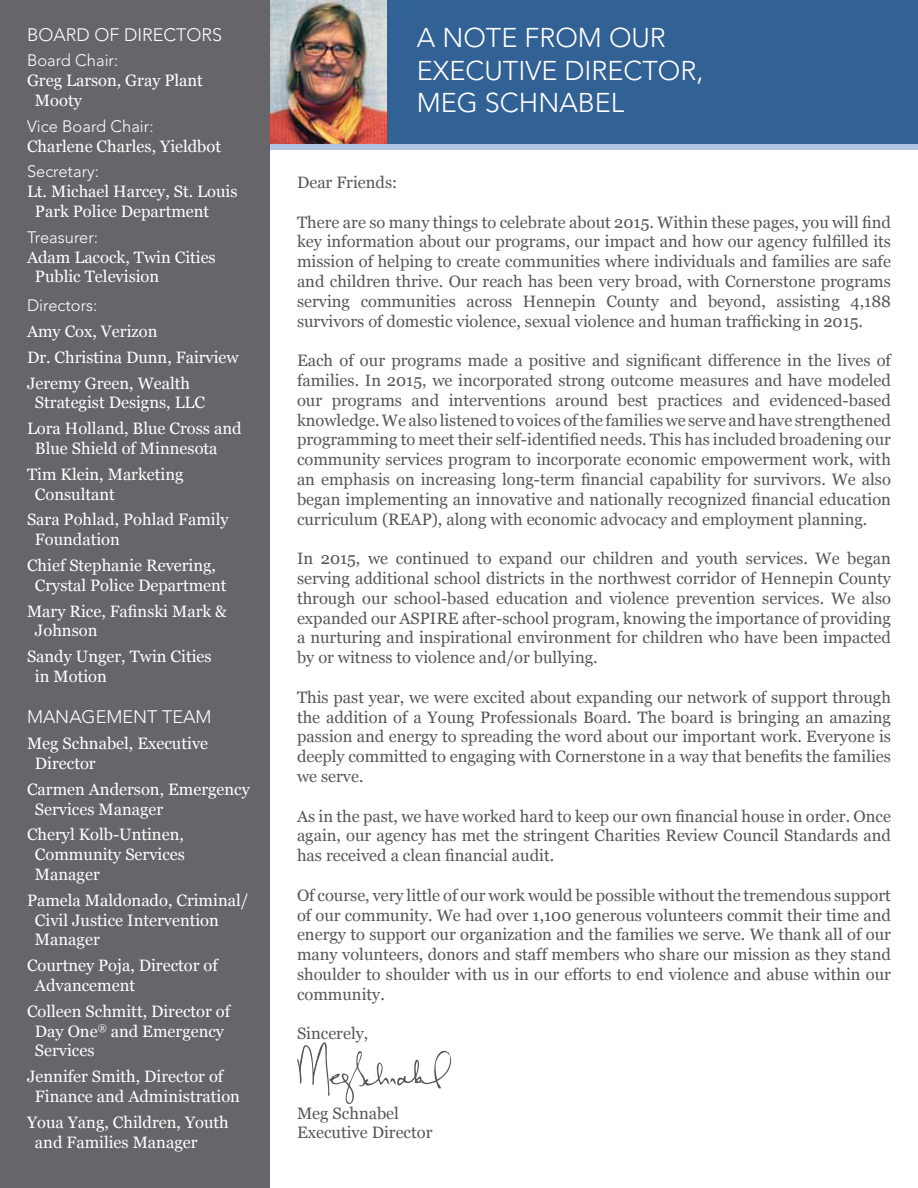
<style>
.page{position:relative;width:918px;height:1188px;background:#fff}
.page>*{position:absolute;margin:0;border:0;box-sizing:border-box;transform-origin:0 0}
.t1{font:300 27px/32.4px "Avenir LT Std";color:#fff}
.t2{font:300 18px "Avenir LT Std";color:#fff}
.t3{font:16.5px/19.8px "Georgia";color:#55575a;text-align:justify}
.t4{font:16.5px/19.8px "Georgia";color:#fff}
.t5{font:300 16.5px "Avenir LT Std";color:#fff}
</style>
<div class="page">
<div style="left:0;top:0;width:270px;height:1188px;background:#65656a"></div>
<svg style="left:297px;top:1042px;width:154px;height:62px"></svg>
<div style="left:270px;top:0;width:648px;height:144px;background:#326295"></div>
<img style="left:270px;top:0;width:117px;height:144px">
<div style="left:270px;top:144px;width:648px;height:6px;background:#b3c3e4"></div>
<p class="t2" style="left:27px;top:24px;width:197px">BOARD OF DIRECTORS</p>
<p class="t5" style="left:27px;top:51px;width:93px">BOARD CHAIR:</p>
<p class="t4" style="left:35px;top:71px;width:170px;text-indent:-8px">Greg Larson, Gray Plant<br>Mooty</p>
<p class="t5" style="left:27px;top:116px;width:128px">VICE BOARD CHAIR:</p>
<p class="t4" style="left:27px;top:136px;width:196px">Charlene Charles, Yieldbot</p>
<p class="t5" style="left:27px;top:162px;width:74px">SECRETARY:</p>
<p class="t4" style="left:35px;top:182px;width:204px;text-indent:-8px">Lt. Michael Harcey, St. Louis<br>Park Police Department</p>
<p class="t5" style="left:27px;top:227px;width:73px">TREASURER:</p>
<p class="t4" style="left:35px;top:247px;width:182px;text-indent:-8px">Adam Lacock, Twin Cities<br>Public Television</p>
<p class="t5" style="left:27px;top:296px;width:72px">DIRECTORS:</p>
<p class="t4" style="left:27px;top:319px;width:213px;line-height:25.8px">Amy Cox, Verizon<br>Dr. Christina Dunn, Fairview<br>Jeremy Green, Wealth</p>
<p class="t4" style="left:27px;top:390px;width:216px;line-height:25.8px;text-indent:8px">Strategist Designs, LLC<br>Lora Holland, Blue Cross and</p>
<p class="t4" style="left:27px;top:436px;width:192px;line-height:25.8px;text-indent:8px">Blue Shield of Minnesota<br>Tim Klein, Marketing</p>
<p class="t4" style="left:27px;top:481px;width:203px;line-height:25.8px;text-indent:8px">Consultant<br>Sara Pohlad, Pohlad Family</p>
<p class="t4" style="left:27px;top:527px;width:191px;line-height:25.8px;text-indent:8px">Foundation<br>Chief Stephanie Revering,</p>
<p class="t4" style="left:27px;top:573px;width:202px;line-height:25.8px;text-align:center">Crystal Police Department<br>Mary Rice, Fafinski Mark &amp;</p>
<p class="t4" style="left:27px;top:618px;width:186px;line-height:25.8px;text-indent:8px">Johnson<br>Sandy Unger, Twin Cities</p>
<p class="t4" style="left:35px;top:667px;width:73px">in Motion</p>
<p class="t2" style="left:27px;top:707px;width:183px">MANAGEM ENT TEAM</p>
<p class="t4" style="left:35px;top:734px;width:175px;text-indent:-8px">Meg Schnabel, Executive<br>Director</p>
<p class="t4" style="left:35px;top:780px;width:216px;text-indent:-8px">Carmen Anderson, Emergency<br>Services Manager</p>
<p class="t4" style="left:35px;top:825px;width:152px;text-align:justify;text-indent:-8px">Cheryl Kolb-Untinen, Community Services Manager</p>
<p class="t4" style="left:35px;top:891px;width:215px;text-indent:-8px">Pamela Maldonado, Criminal/<br>Civil Justice Intervention<br>Manager</p>
<p class="t4" style="left:35px;top:956px;width:184px;text-indent:-8px">Courtney Poja, Director of<br>Advancement</p>
<p class="t4" style="left:35px;top:1002px;width:197px;text-indent:-8px">Colleen Schmitt, Director of<br>Day One<sup>®</sup> and Emergency<br>Services</p>
<p class="t4" style="left:35px;top:1067px;width:207px;text-indent:-8px">Jennifer Smith, Director of<br>Finance and Administration</p>
<p class="t4" style="left:35px;top:1113px;width:195px;text-indent:-8px">Youa Yang, Children, Youth and Families Manager</p>
<h1 class="t1" style="left:417px;top:22px;width:288px">A NOTE FROM OUR<br>EXECUTIVE DIRECTOR,<br>MEG SCHNAB EL</h1>
<p class="t3" style="left:297px;top:173px;width:102px">Dear Friends:</p>
<p class="t3" style="left:297px;top:212px;width:596px">There are so many things to celebrate about 2015. Within these pages, you will find key information about our programs, our impact and how our agency fulfilled its mission of helping to create communities where individuals and families are safe and children thrive. Our reach has been very broad, with Cornerstone programs serving communities across Hennepin County and beyond, assisting 4,188 survivors of domestic violence, sexual violence and human trafficking in 2015.</p>
<p class="t3" style="left:297px;top:351px;width:596px">Each of our programs made a positive and significant difference in the lives of families. In 2015, we incorporated strong outcome measures and have modeled our programs and interventions around best practices and evidenced-based knowledge. We also listened to voices of the families we serve and have strengthened programming to meet their self-identified needs. This has included broadening our community services program to incorporate economic empowerment work, with an emphasis on increasing long-term financial capability for survivors. We also began implementing an innovative and nationally recognized financial education curriculum (REAP), along with economic advocacy and employment planning.</p>
<p class="t3" style="left:297px;top:549px;width:596px">In 2015, we continued to expand our children and youth services. We began serving additional school districts in the northwest corridor of Hennepin County through our school-based education and violence prevention services. We also expanded our ASPIRE after-school program, knowing the importance of providing a nurturing and inspirational environment for children who have been impacted by or witness to violence and/or bullying.</p>
<p class="t3" style="left:297px;top:688px;width:595px">This past year, we were excited about expanding our network of support through the addition of a Young Professionals Board. The board is bringing an amazing passion and energy to spreading the word about our important work. Everyone is deeply committed to engaging with Cornerstone in a way that benefits the families we serve.</p>
<p class="t3" style="left:297px;top:806px;width:595px">As in the past, we have worked hard to keep our own financial house in order. Once again, our agency has met the stringent Charities Review Council Standards and has received a clean financial audit.</p>
<p class="t3" style="left:297px;top:886px;width:596px">Of course, very little of our work would be possible without the tremendous support of our community. We had over 1,100 generous volunteers commit their time and energy to support our organization and the families we serve. We thank all of our many volunteers, donors and staff members who share our mission as they stand shoulder to shoulder with us in our efforts to end violence and abuse within our community.</p>
<p class="t3" style="left:297px;top:1024px;width:73px">Sincerely,</p>
<p class="t3" style="left:297px;top:1103px;width:137px">Meg Schnabel<br>Executive Director</p>
</div>
